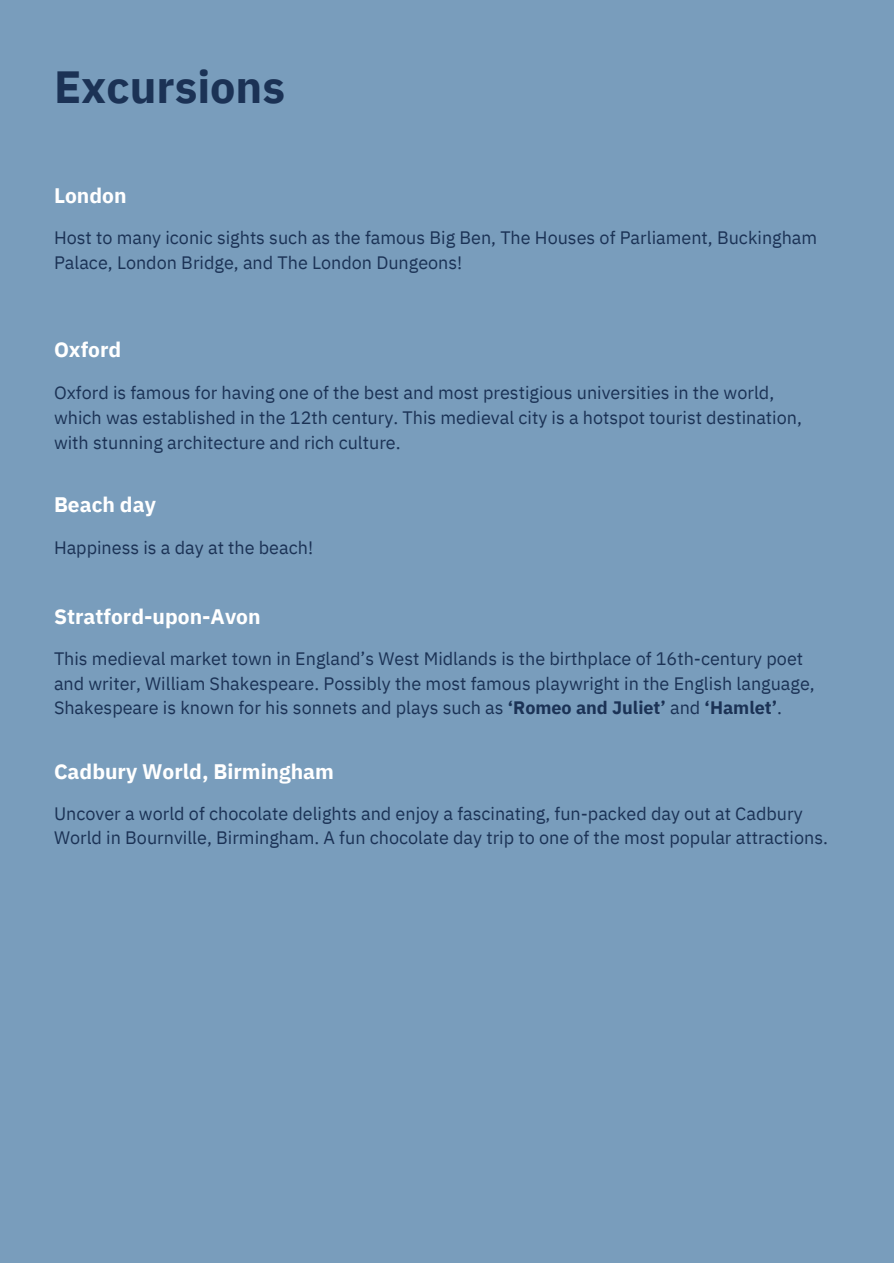
<style>
.page{position:relative;width:894px;height:1264px;background:#fff}
.page>*{position:absolute;margin:0;border:0;box-sizing:border-box;transform-origin:0 0}
.t1{font:700 45px "IBM Plex Sans";color:#1b3255}
.t2{font:700 21px "IBM Plex Sans";color:#fff}
.t3{font:18px/24.8px "IBM Plex Sans";color:#1b3255}
.s1{font-weight:700}
</style>
<div class="page">
<div style="left:0;top:0;width:892px;height:1262px;background:#799dbc"></div>
<h1 class="t1" style="left:54px;top:51px;width:232px">Excursions</h1>
<p class="t2" style="left:54px;top:178px;width:74px">London</p>
<p class="t3" style="left:54px;top:224px;width:764px">Host to many iconic sights such as the famous Big Ben, The Houses of Parliament, Buckingham<br>Palace, London Bridge, and The London Dungeons!</p>
<p class="t2" style="left:54px;top:333px;width:69px">Oxford</p>
<p class="t3" style="left:54px;top:379px;width:749px">Oxford is famous for having one of the best and most prestigious universities in the world, which was established in the 12th century. This medieval city is a hotspot tourist destination, with stunning architecture and rich culture.</p>
<p class="t2" style="left:54px;top:488px;width:103px">Beach day</p>
<p class="t3" style="left:54px;top:533px;width:260px">Happiness is a day at the beach!</p>
<p class="t2" style="left:54px;top:599px;width:208px">Stratford-upon-Avon</p>
<p class="t3" style="left:54px;top:644px;width:762px">This medieval market town in England’s West Midlands is the birthplace of 16th-century poet and writer, William Shakespeare. Possibly the most famous playwright in the English language,<br>Shakespeare is known for his sonnets and plays such as <span class="s1">‘Romeo and Juliet’</span> and <span class="s1">‘Hamlet’</span>.</p>
<p class="t2" style="left:54px;top:754px;width:281px">Cadbury World, Birmingham</p>
<p class="t3" style="left:54px;top:799px;width:775px">Uncover a world of chocolate delights and enjoy a fascinating, fun-packed day out at Cadbury<br>World in Bournville, Birmingham. A fun chocolate day trip to one of the most popular attractions.</p>
</div>
